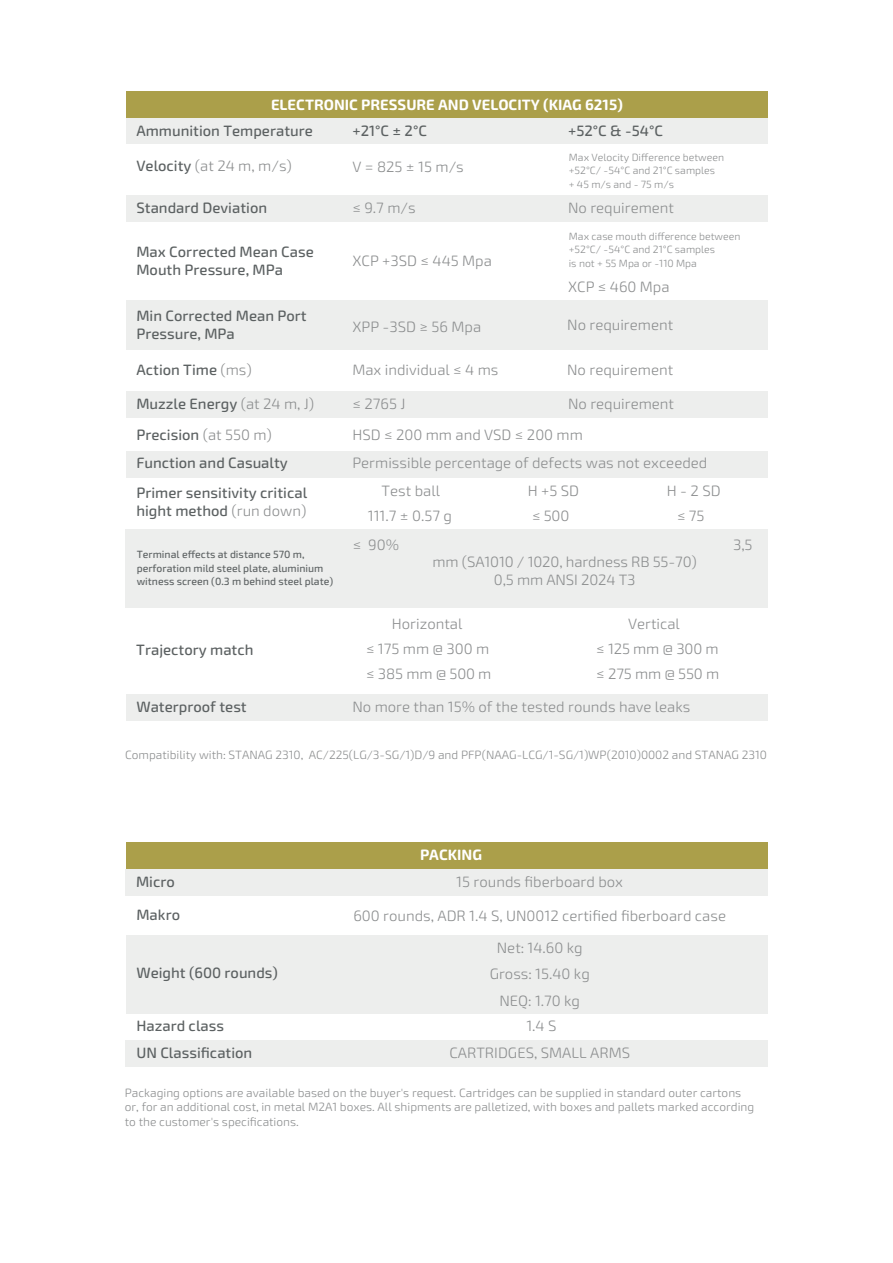
<style>
.page{position:relative;width:893px;height:1263px;background:#fff}
.page>*{position:absolute;margin:0;border:0;box-sizing:border-box;transform-origin:0 0}
.t1{font:300 15px/26.8px "Exo Soft";color:#8c8e8f;text-align:center}
.t2{font:500 15px/18px "Exo Soft";color:#5c6162}
.t3{font:700 15px "Exo Soft W05";color:#fff}
.t4{font:300 12px/14.4px "Exo Soft";color:#8c8e8f}
.t5{font:300 10.5px/13.5px "Exo Soft";color:#8c8e8f}
.t6{font:500 10.5px/13.5px "Exo Soft";color:#5e6364}
.s1{font-weight:500;color:#5c6162}
.s2{font-weight:300;color:#8c8e8f}
</style>
<div class="page">
<div style="left:126px;top:529px;width:642px;height:78px;background:#edeeed"></div>
<div style="left:126px;top:451px;width:642px;height:26px;background:#edeeed"></div>
<div style="left:126px;top:694px;width:642px;height:27px;background:#edeeed"></div>
<div style="left:126px;top:301px;width:642px;height:49px;background:#edeeed"></div>
<div style="left:126px;top:195px;width:642px;height:27px;background:#edeeed"></div>
<div style="left:126px;top:1040px;width:642px;height:27px;background:#edeeed"></div>
<div style="left:126px;top:935px;width:642px;height:79px;background:#edeeed"></div>
<div style="left:126px;top:843px;width:642px;height:26px;background:#ab9f4a"></div>
<div style="left:126px;top:117px;width:642px;height:27px;background:#edeeed"></div>
<div style="left:126px;top:391px;width:642px;height:27px;background:#edeeed"></div>
<div style="left:126px;top:869px;width:642px;height:27px;background:#edeeed"></div>
<div style="left:126px;top:91px;width:642px;height:27px;background:#ab9f4a"></div>
<p class="t3" style="left:271px;top:95px;width:353px">ELECTRONIC PRESSURE AND VELOCITY (KIAG 6215)</p>
<p class="t2" style="left:136px;top:122px;width:178px">Ammunition Temperature</p>
<p class="t2" style="left:352px;top:122px;width:76px">+21°C ± 2°C</p>
<p class="t2" style="left:568px;top:122px;width:96px">+52°C &amp; -54°C</p>
<p class="t1" style="left:136px;top:153px;width:157px"><span class="s1">Velocity</span> (at 24 m, m/s)</p>
<p class="t1" style="left:352px;top:153px;width:113px">V = 825 ± 15 m/s</p>
<p class="t5" style="left:569px;top:150px;width:157px">Max Velocity Difference between +52°C/ -54°C and 21°C samples<br>+ 45 m/s and - 75 m/s</p>
<p class="t2" style="left:136px;top:199px;width:132px">Standard Deviation</p>
<p class="t1" style="left:352px;top:194px;width:65px">≤ 9.7 m/s</p>
<p class="t1" style="left:568px;top:194px;width:108px">No requirement</p>
<p class="t2" style="left:136px;top:243px;width:179px">Max Corrected Mean Case<br>Mouth Pressure, MPa</p>
<p class="t1" style="left:352px;top:248px;width:141px">XCP +3SD ≤ 445 Mpa</p>
<p class="t5" style="left:569px;top:229px;width:173px">Max case mouth difference between +52°C/ -54°C and 21°C samples<br>is not + 55 Mpa or -110 Mpa</p>
<p class="t1" style="left:568px;top:273px;width:103px">XCP ≤ 460 Mpa</p>
<p class="t2" style="left:136px;top:307px;width:172px">Min Corrected Mean Port<br>Pressure, MPa</p>
<p class="t1" style="left:567px;top:311px;width:108px">No requirement</p>
<p class="t1" style="left:567px;top:357px;width:108px">No requirement</p>
<p class="t1" style="left:352px;top:313px;width:130px">XPP -3SD ≥ 56 Mpa</p>
<p class="t2" style="left:136px;top:361px;width:117px">Action Time <span class="s2">(ms)</span></p>
<p class="t1" style="left:352px;top:357px;width:148px">Max individual ≤ 4 ms</p>
<p class="t2" style="left:136px;top:395px;width:179px">Muzzle Energy <span class="s2">(at 24 m, J)</span></p>
<p class="t1" style="left:352px;top:391px;width:54px">≤ 2765 J</p>
<p class="t1" style="left:568px;top:391px;width:108px">No requirement</p>
<p class="t2" style="left:136px;top:425px;width:137px">Precision <span class="s2">(at 550 m)</span></p>
<p class="t1" style="left:352px;top:421px;width:232px">HSD ≤ 200 mm and VSD ≤ 200 mm</p>
<p class="t2" style="left:136px;top:454px;width:153px">Function and Casualty</p>
<p class="t1" style="left:352px;top:450px;width:356px">Permissible percentage of defects was not exceeded</p>
<p class="t2" style="left:136px;top:484px;width:172px">Primer sensitivity critical hight method <span class="s2">(run down)</span></p>
<p class="t1" style="left:382px;top:478px;width:60px">Test ball</p>
<p class="t1" style="left:528px;top:478px;width:53px">H +5 SD</p>
<p class="t1" style="left:368px;top:503px;width:85px">111.7 ± 0.57 g</p>
<p class="t1" style="left:532px;top:503px;width:39px">≤ 500</p>
<p class="t1" style="left:667px;top:479px;width:55px;line-height:24.9px">H - 2 SD ≤ 75</p>
<p class="t6" style="left:137px;top:548px;width:198px">Terminal effects at distance 570 m, perforation mild steel plate, aluminium witness screen (0.3 m behind steel plate)</p>
<p class="t2" style="left:136px;top:641px;width:119px">Trajectory match</p>
<p class="t2" style="left:136px;top:698px;width:112px">Waterproof test</p>
<p class="t1" style="left:353px;top:531px;width:48px">≤ 90%</p>
<p class="t1" style="left:733px;top:531px;width:21px">3,5</p>
<p class="t1" style="left:432px;top:553px;width:266px;line-height:18px">mm (SA1010 / 1020, hardness RB 55-70)<br>0,5 mm ANSI 2024 T3</p>
<p class="t1" style="left:392px;top:611px;width:72px">Horizontal</p>
<p class="t1" style="left:628px;top:611px;width:53px">Vertical</p>
<p class="t1" style="left:366px;top:636px;width:125px">≤ 175 mm @ 300 m</p>
<p class="t1" style="left:596px;top:636px;width:124px">≤ 125 mm @ 300 m</p>
<p class="t1" style="left:366px;top:660px;width:127px">≤ 385 mm @ 500 m</p>
<p class="t1" style="left:596px;top:660px;width:124px">≤ 275 mm @ 550 m</p>
<p class="t1" style="left:352px;top:694px;width:340px">No more than 15% of the tested rounds have leaks</p>
<p class="t4" style="left:125px;top:747px;width:643px">Compatibility with: STANAG 2310, AC/225(LG/3-SG/1)D/9 and PFP(NAAG-LCG/1-SG/1)WP(2010)0002 and STANAG 2310</p>
<p class="t3" style="left:420px;top:846px;width:64px">PACKING</p>
<p class="t2" style="left:136px;top:873px;width:40px">Micro</p>
<p class="t1" style="left:456px;top:869px;width:168px">15 rounds fiberboard box</p>
<p class="t2" style="left:136px;top:906px;width:45px">Makro</p>
<p class="t2" style="left:136px;top:964px;width:143px">Weight (600 rounds)</p>
<p class="t2" style="left:136px;top:1013px;width:117px;line-height:26.8px">Hazard class<br>UN Classification</p>
<p class="t1" style="left:353px;top:899px;width:374px;line-height:32.2px">600 rounds, ADR 1.4 S, UN0012 certified fiberboard case<br>Net: 14.60 kg</p>
<p class="t1" style="left:490px;top:960px;width:102px">Gross: 15.40 kg<br>NEQ: 1.70 kg</p>
<p class="t1" style="left:449px;top:1013px;width:182px">1.4 S<br>CARTRIDGES, SMALL ARMS</p>
<p class="t4" style="left:125px;top:1085px;width:631px">Packaging options are available based on the buyer's request. Cartridges can be supplied in standard outer cartons or, for an additional cost, in metal M2A1 boxes. All shipments are palletized, with boxes and pallets marked according to the customer's specifications.</p>
</div>
